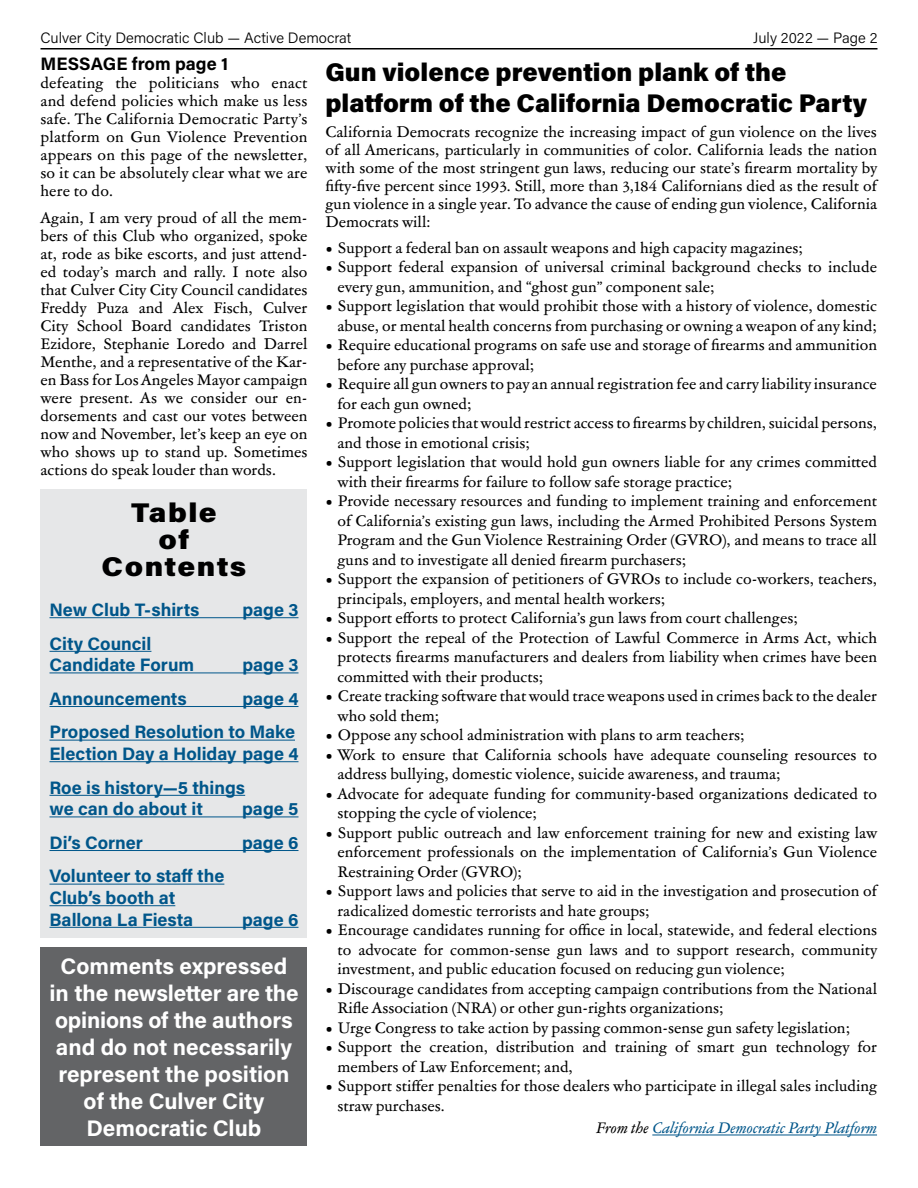
<style>
.page{position:relative;width:918px;height:1188px;background:#fff}
.page>*{position:absolute;margin:0;border:0;box-sizing:border-box;transform-origin:0 0}
.t1{font:900 27px/27px "Acumin Pro";letter-spacing:.05em;color:#000;text-align:center;scale:1.1 1}
.t2{font:900 25.5px/30.6px "Acumin Pro";color:#000}
.t3{font:700 22.5px/27px "Acumin Pro";color:#fff;text-align:center}
.t4{font:700 18px/21.6px "Acumin Pro";color:#00568a}
.t5{font:700 18px "Acumin Pro";color:#000}
.t6{font:15px/18px "Garamond ATF Text";color:#000}
.t7{font:300 15px "Acumin Pro";color:#000}
.t8{font:italic 15px "Garamond ATF Text";color:#00568a}
.s1{color:#000}
</style>
<div class="page">
<hr style="left:40px;top:48px;width:838px;height:2px;background:#000">
<hr style="left:652px;top:1135px;width:225px;height:1px;background:#00568a">
<div style="left:40px;top:490px;width:268px;height:448px;background:#e6e7e8"></div>
<hr style="left:50px;top:617px;width:248px;height:1px;background:#00568a">
<hr style="left:50px;top:651px;width:101px;height:1px;background:#00568a">
<hr style="left:50px;top:672px;width:248px;height:1px;background:#00568a">
<hr style="left:50px;top:706px;width:248px;height:1px;background:#00568a">
<hr style="left:50px;top:740px;width:245px;height:1px;background:#00568a">
<hr style="left:50px;top:761px;width:248px;height:1px;background:#00568a">
<hr style="left:50px;top:795px;width:195px;height:1px;background:#00568a">
<hr style="left:50px;top:816px;width:248px;height:1px;background:#00568a">
<hr style="left:50px;top:850px;width:248px;height:1px;background:#00568a">
<hr style="left:50px;top:884px;width:174px;height:1px;background:#00568a">
<hr style="left:50px;top:905px;width:125px;height:1px;background:#00568a">
<hr style="left:50px;top:927px;width:248px;height:1px;background:#00568a">
<div style="left:40px;top:947px;width:268px;height:199px;background:#636466"></div>
<p class="t7" style="left:40px;top:28px;width:313px">Culver City Democratic Club — Active Democrat</p>
<p class="t7" style="left:753px;top:28px;width:126px">July 2022 — Page 2</p>
<p class="t5" style="left:40px;top:51px;width:189px">MESSAGE from page 1</p>
<p class="t6" style="left:40px;top:73px;width:269px;text-align:justify">defeating the politicians who enact and defend policies which make us less safe. The California Democratic Party’s platform on Gun Violence Prevention appears on this page of the newsletter, so it can be absolutely clear what we are here to do.</p>
<p class="t6" style="left:40px;top:208px;width:269px;text-align:justify">Again, I am very proud of all the mem&shy;bers of this Club who organized, spoke at, rode as bike escorts, and just attend&shy;ed today’s march and rally. I note also that Culver City City Council candidates Freddy Puza and Alex Fisch, Culver City School Board candidates Triston Ezidore, Stephanie Loredo and Darrel Menthe, and a representative of the Kar&shy;en Bass for Los Angeles Mayor campaign were present. As we consider our en&shy;dorsements and cast our votes between now and November, let’s keep an eye on who shows up to stand up. Sometimes actions do speak louder than words.</p>
<h2 class="t2" style="left:326px;top:56px;width:543px">Gun violence prevention plank of the platform of the California Democratic Party</h2>
<p class="t6" style="left:326px;top:123px;width:553px;text-align:justify">California Democrats recognize the increasing impact of gun violence on the lives of all Americans, particularly in communities of color. California leads the nation with some of the most stringent gun laws, reducing our state’s firearm mortality by fifty-five percent since 1993. Still, more than 3,184 Californians died as the result of gun violence in a single year. To advance the cause of ending gun violence, California Democrats will:</p>
<p class="t6" style="left:326px;top:238px;width:479px">• Support a federal ban on assault weapons and high capacity magazines;</p>
<p class="t6" style="left:338px;top:257px;width:541px;line-height:19.5px;text-indent:-12px">• Support federal expansion of universal criminal background checks to include every gun, ammunition, and “ghost gun” component sale;</p>
<p class="t6" style="left:326px;top:296px;width:553px;line-height:19.5px;text-align:right">• Support legislation that would prohibit those with a history of violence, domestic abuse, or mental health concerns from purchasing or owning a weapon of any kind;</p>
<p class="t6" style="left:338px;top:335px;width:541px;line-height:19.5px;text-indent:-12px">• Require educational programs on safe use and storage of firearms and ammunition before any purchase approval;</p>
<p class="t6" style="left:338px;top:374px;width:541px;line-height:19.5px;text-indent:-12px">• Require all gun owners to pay an annual registration fee and carry liability insurance for each gun owned;</p>
<p class="t6" style="left:338px;top:413px;width:541px;line-height:19.5px;text-indent:-12px">• Promote policies that would restrict access to firearms by children, suicidal persons, and those in emotional crisis;</p>
<p class="t6" style="left:338px;top:452px;width:541px;line-height:19.5px;text-indent:-12px">• Support legislation that would hold gun owners liable for any crimes committed with their firearms for failure to follow safe storage practice;</p>
<p class="t6" style="left:338px;top:491px;width:541px;line-height:19.5px;text-align:justify;text-indent:-12px">• Provide necessary resources and funding to implement training and enforcement of California’s existing gun laws, including the Armed Prohibited Persons System Program and the Gun Violence Restraining Order (GVRO), and means to trace all guns and to investigate all denied firearm purchasers;</p>
<p class="t6" style="left:338px;top:569px;width:541px;line-height:19.5px;text-indent:-12px">• Support the expansion of petitioners of GVROs to include co-workers, teachers, principals, employers, and mental health workers;</p>
<p class="t6" style="left:326px;top:609px;width:474px">• Support efforts to protect California’s gun laws from court challenges;</p>
<p class="t6" style="left:338px;top:627px;width:541px;line-height:19.5px;text-align:justify;text-indent:-12px">• Support the repeal of the Protection of Lawful Commerce in Arms Act, which protects firearms manufacturers and dealers from liability when crimes have been committed with their products;</p>
<p class="t6" style="left:338px;top:686px;width:541px;line-height:19.5px;text-indent:-12px">• Create tracking software that would trace weapons used in crimes back to the dealer who sold them;</p>
<p class="t6" style="left:326px;top:726px;width:421px">• Oppose any school administration with plans to arm teachers;</p>
<p class="t6" style="left:338px;top:744px;width:541px;line-height:19.5px;text-indent:-12px">• Work to ensure that California schools have adequate counseling resources to address bullying, domestic violence, suicide awareness, and trauma;</p>
<p class="t6" style="left:338px;top:783px;width:541px;line-height:19.5px;text-indent:-12px">• Advocate for adequate funding for community-based organizations dedicated to stopping the cycle of violence;</p>
<p class="t6" style="left:338px;top:822px;width:541px;line-height:19.5px;text-align:justify;text-indent:-12px">• Support public outreach and law enforcement training for new and existing law enforcement professionals on the implementation of California’s Gun Violence Restraining Order (GVRO);</p>
<p class="t6" style="left:338px;top:881px;width:541px;line-height:19.5px;text-indent:-12px">• Support laws and policies that serve to aid in the investigation and prosecution of radicalized domestic terrorists and hate groups;</p>
<p class="t6" style="left:338px;top:920px;width:541px;line-height:19.5px;text-align:justify;text-indent:-12px">• Encourage candidates running for office in local, statewide, and federal elections to advocate for common-sense gun laws and to support research, community investment, and public education focused on reducing gun violence;</p>
<p class="t6" style="left:337px;top:978px;width:541px;line-height:19.5px;text-indent:-12px">• Discourage candidates from accepting campaign contributions from the National<br>Rifle Association (NRA) or other gun-rights organizations;</p>
<p class="t6" style="left:325px;top:1018px;width:526px">• Urge Congress to take action by passing common-sense gun safety legislation;</p>
<p class="t6" style="left:337px;top:1037px;width:541px;line-height:19.5px;text-indent:-12px">• Support the creation, distribution and training of smart gun technology for members of Law Enforcement; and,</p>
<p class="t6" style="left:337px;top:1076px;width:541px;line-height:19.5px;text-indent:-12px">• Support stiffer penalties for those dealers who participate in illegal sales including straw purchases.</p>
<p class="t8" style="left:596px;top:1118px;width:283px"><span class="s1">From the</span> California Democratic Party Platform</p>
<h1 class="t1" style="left:102px;top:498px;width:133px">Table<br>of<br>Contents</h1>
<p class="t4" style="left:50px;top:598px;width:152px">New Club T-shirts</p>
<p class="t4" style="left:242px;top:598px;width:57px">page 3</p>
<p class="t4" style="left:50px;top:632px;width:146px">City Council<br>Candidate Forum</p>
<p class="t4" style="left:242px;top:653px;width:57px">page 3</p>
<p class="t4" style="left:50px;top:687px;width:139px">Announcements</p>
<p class="t4" style="left:50px;top:681px;width:250px;line-height:33.6px;text-align:right">page 4<br>Proposed Resolution to Make</p>
<p class="t4" style="left:50px;top:736px;width:250px;line-height:33.6px">Election Day a Holiday page 4<br>Roe is history—5 things</p>
<p class="t4" style="left:50px;top:797px;width:155px">we can do about it</p>
<p class="t4" style="left:242px;top:797px;width:58px">page 5</p>
<p class="t4" style="left:50px;top:831px;width:95px">Di’s Corner</p>
<p class="t4" style="left:242px;top:831px;width:58px">page 6</p>
<p class="t4" style="left:50px;top:864px;width:176px">Volunteer to staff the<br>Club’s booth at<br>Ballona La Fiesta</p>
<p class="t4" style="left:242px;top:908px;width:58px">page 6</p>
<h3 class="t3" style="left:49px;top:951px;width:251px">Comments expressed in the newsletter are the opinions of the authors and do not necessarily represent the position of the Culver City<br>Democratic Club</h3>
</div>
